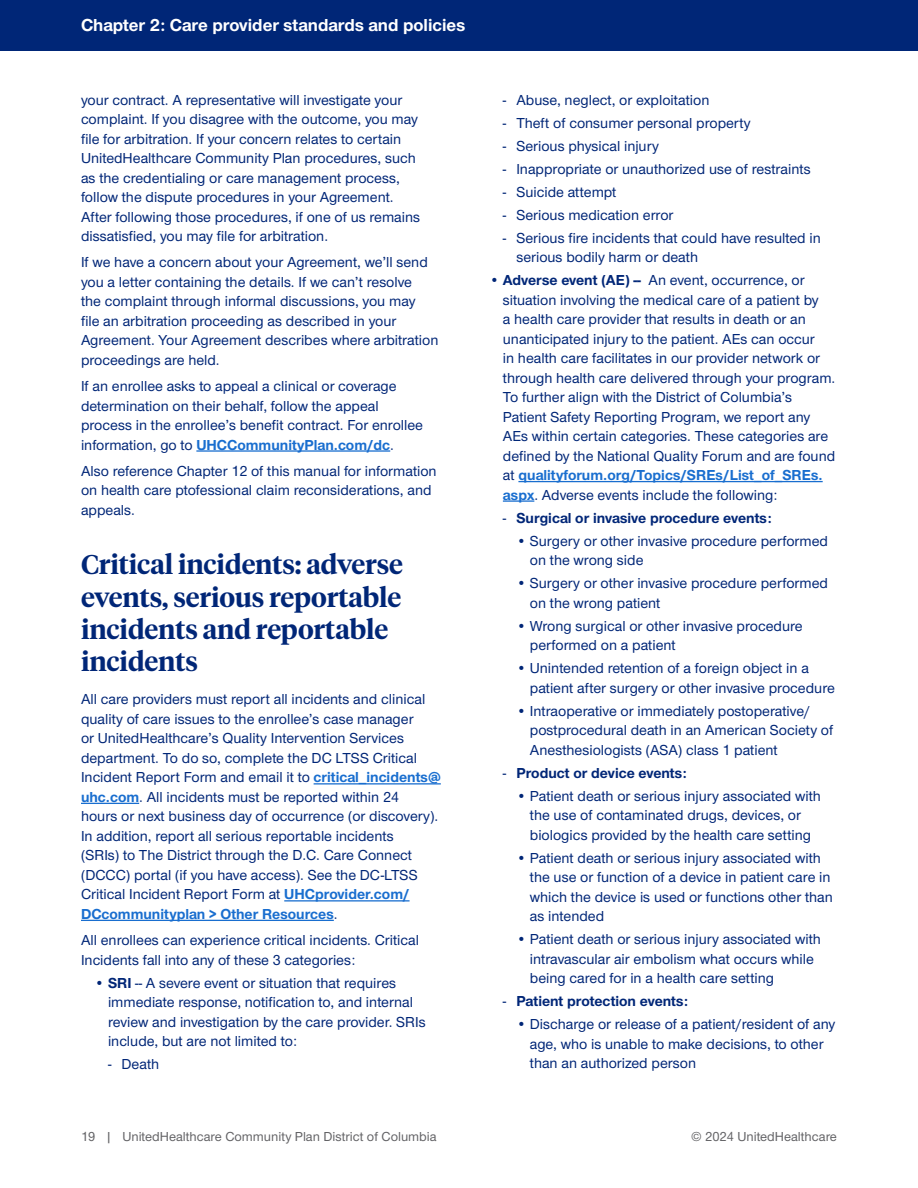
<style>
.page{position:relative;width:918px;height:1188px;background:#fff}
.page>*{position:absolute;margin:0;border:0;box-sizing:border-box;transform-origin:0 0}
.BLUE_MAIN_HEADER{font:600 27px/32.4px "UHC Serif Headline";letter-spacing:-.005em;color:#002677}
.t1{font:700 18px "UHC Sans";color:#fff}
.BODY{font:500 15px/19.5px "UHC Sans";color:#002677}
.t2{font:700 15px "UHC Sans";color:#002677}
.t3{font:13.5px "UHC Sans";color:#636366}
.s1{font-weight:700;color:#196ecf}
.s2{font-weight:700}
.s3{font-weight:400}
</style>
<div class="page">
<div style="left:0;top:0;width:918px;height:51px;background:#002677"></div>
<hr style="left:196px;top:450px;width:194px;height:2px;background:#196ecf">
<hr style="left:314px;top:783px;width:127px;height:2px;background:#196ecf">
<hr style="left:81px;top:803px;width:58px;height:1px;background:#196ecf">
<hr style="left:284px;top:900px;width:126px;height:2px;background:#196ecf">
<hr style="left:81px;top:920px;width:253px;height:1px;background:#196ecf">
<hr style="left:518px;top:481px;width:305px;height:1px;background:#196ecf">
<hr style="left:503px;top:500px;width:31px;height:2px;background:#196ecf">
<p class="t1" style="left:81px;top:13px;width:386px">Chapter 2: Care provider standards and policies</p>
<p class="BODY" style="left:81px;top:89px;width:341px">your contract. A representative will investigate your complaint. If you disagree with the outcome, you may file for arbitration. If your concern relates to certain UnitedHealthcare Community Plan procedures, such as the credentialing or care management process, follow the dispute procedures in your Agreement.<br>After following those procedures, if one of us remains dissatisfied, you may file for arbitration.</p>
<p class="BODY" style="left:81px;top:252px;width:359px">If we have a concern about your Agreement, we’ll send you a letter containing the details. If we can’t resolve<br>the complaint through informal discussions, you may<br>file an arbitration proceeding as described in your Agreement. Your Agreement describes where arbitration proceedings are held.</p>
<p class="BODY" style="left:81px;top:376px;width:344px">If an enrollee asks to appeal a clinical or coverage determination on their behalf, follow the appeal process in the enrollee’s benefit contract. For enrollee information, go to <span class="s1">UHCCommunityPlan.com/dc</span>.</p>
<p class="BODY" style="left:81px;top:460px;width:357px">Also reference Chapter 12 of this manual for information on health care ptofessional claim reconsiderations, and appeals.</p>
<p class="BLUE_MAIN_HEADER" style="left:81px;top:547px;width:324px">Critical incidents: adverse events, serious reportable incidents and reportable incidents</p>
<p class="BODY" style="left:81px;top:689px;width:361px">All care providers must report all incidents and clinical quality of care issues to the enrollee’s case manager<br>or UnitedHealthcare’s Quality Intervention Services department. To do so, complete the DC LTSS Critical Incident Report Form and email it to <span class="s1">critical_incidents@ uhc.com</span>. All incidents must be reported within 24<br>hours or next business day of occurrence (or discovery).<br>In addition, report all serious reportable incidents<br>(SRIs) to The District through the D.C. Care Connect (DCCC) portal (if you have access). See the DC-LTSS Critical Incident Report Form at <span class="s1">UHCprovider.com/ DCcommunityplan &gt; Other Resources</span>.</p>
<p class="BODY" style="left:81px;top:930px;width:340px">All enrollees can experience critical incidents. Critical<br>Incidents fall into any of these 3 categories:</p>
<p class="BODY" style="left:108px;top:972px;width:319px;text-indent:-14px">• <span class="s2">SRI</span> -- A severe event or situation that requires immediate response, notification to, and internal review and investigation by the care provider. SRIs include, but are not limited to:</p>
<p class="BODY" style="left:108px;top:1054px;width:53px"><span class="s3">-</span> Death</p>
<p class="BODY" style="left:503px;top:89px;width:208px"><span class="s3">-</span> Abuse, neglect, or exploitation</p>
<p class="BODY" style="left:503px;top:112px;width:249px"><span class="s3">-</span> Theft of consumer personal property</p>
<p class="BODY" style="left:503px;top:135px;width:158px"><span class="s3">-</span> Serious physical injury</p>
<p class="BODY" style="left:503px;top:158px;width:309px"><span class="s3">-</span> Inappropriate or unauthorized use of restraints</p>
<p class="BODY" style="left:503px;top:181px;width:115px"><span class="s3">-</span> Suicide attempt</p>
<p class="BODY" style="left:503px;top:204px;width:172px"><span class="s3">-</span> Serious medication error</p>
<p class="BODY" style="left:516px;top:227px;width:306px;text-indent:-14px"><span class="s3">-</span> Serious fire incidents that could have resulted in serious bodily harm or death</p>
<p class="BODY" style="left:503px;top:270px;width:334px;text-indent:-14px">• <span class="s2">Adverse event (AE) --</span> An event, occurrence, or situation involving the medical care of a patient by<br>a health care provider that results in death or an unanticipated injury to the patient. AEs can occur<br>in health care facilitates in our provider network or through health care delivered through your program.<br>To further align with the District of Columbia’s Patient Safety Reporting Program, we report any AEs within certain categories. These categories are defined by the National Quality Forum and are found at <span class="s1">qualityforum.org/Topics/SREs/List_of_SREs. aspx</span>. Adverse events include the following:</p>
<p class="t2" style="left:503px;top:507px;width:270px"><span class="s3">-</span> Surgical or invasive procedure events:</p>
<p class="BODY" style="left:530px;top:530px;width:300px;text-indent:-14px">• Surgery or other invasive procedure performed on the wrong side</p>
<p class="BODY" style="left:530px;top:573px;width:300px;text-indent:-14px">• Surgery or other invasive procedure performed on the wrong patient</p>
<p class="BODY" style="left:530px;top:615px;width:274px;text-indent:-14px">• Wrong surgical or other invasive procedure performed on a patient</p>
<p class="BODY" style="left:530px;top:658px;width:307px;text-indent:-14px">• Unintended retention of a foreign object in a patient after surgery or other invasive procedure</p>
<p class="BODY" style="left:530px;top:700px;width:305px;text-indent:-14px">• Intraoperative or immediately postoperative/ postprocedural death in an American Society of<br>Anesthesiologists (ASA) class 1 patient</p>
<p class="t2" style="left:503px;top:763px;width:186px"><span class="s3">-</span> Product or device events:</p>
<p class="BODY" style="left:516px;top:785px;width:306px;text-align:center">• Patient death or serious injury associated with the use of contaminated drugs, devices, or biologics provided by the health care setting</p>
<p class="BODY" style="left:530px;top:847px;width:304px;text-indent:-14px">• Patient death or serious injury associated with the use or function of a device in patient care in which the device is used or functions other than as intended</p>
<p class="BODY" style="left:530px;top:929px;width:293px;text-indent:-14px">• Patient death or serious injury associated with intravascular air embolism what occurs while being cared for in a health care setting</p>
<p class="t2" style="left:503px;top:991px;width:187px"><span class="s3">-</span> Patient protection events:</p>
<p class="BODY" style="left:530px;top:1014px;width:307px;text-indent:-14px">• Discharge or release of a patient/resident of any age, who is unable to make decisions, to other than an authorized person</p>
<p class="t3" style="left:81px;top:1128px;width:357px">19 | UnitedHealthcare Community Plan District of Columbia</p>
<p class="t3" style="left:691px;top:1128px;width:147px">© 2024 UnitedHealthcare</p>
</div>
